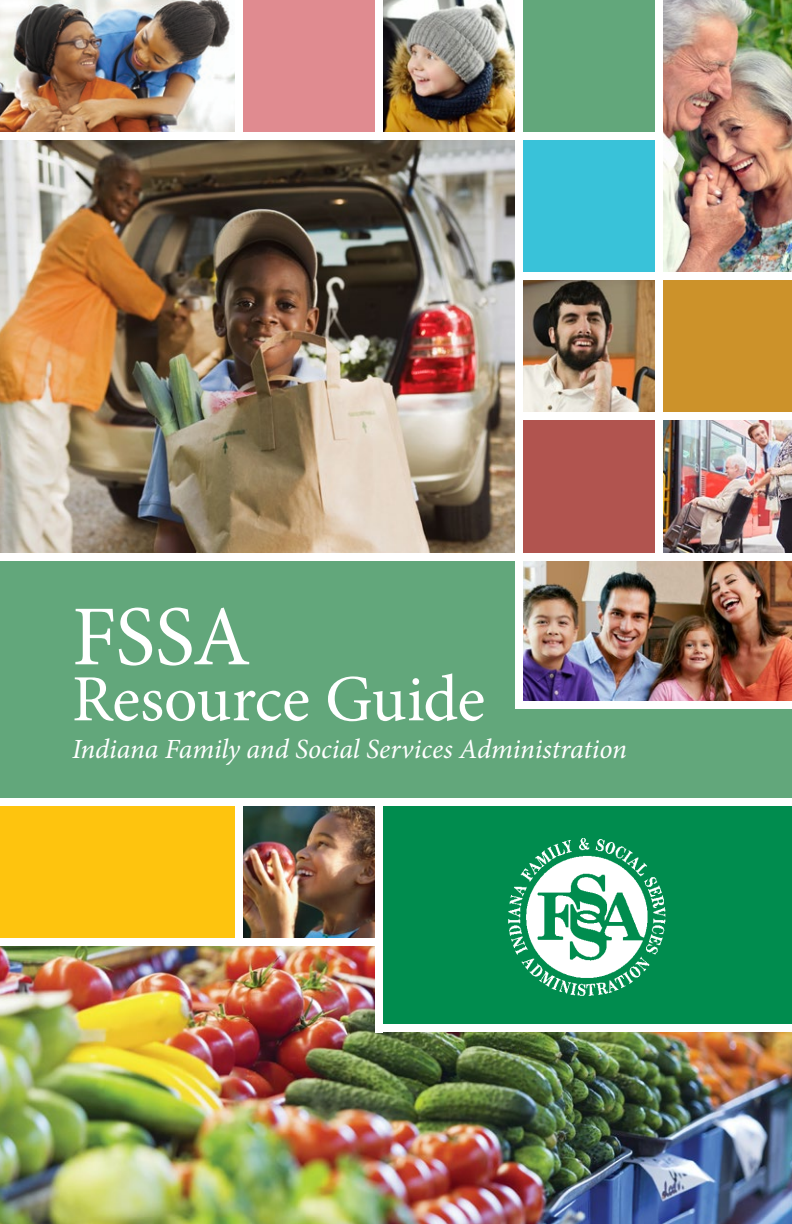
<style>
.page{position:relative;width:792px;height:1224px;background:#fff}
.page>*{position:absolute;margin:0;border:0;box-sizing:border-box;transform-origin:0 0}
.t1{font:85.4px "Minion Pro";color:#fff}
.t2{font:66px "Minion Pro";letter-spacing:-.01em;color:#fff}
.t3{font:italic 27.8px "Minion Pro";letter-spacing:-.005em;color:#fff}
</style>
<div class="page">
<img style="left:0;top:946px;width:792px;height:278px">
<div style="left:243px;top:0;width:132px;height:132px;background:#e08b90"></div>
<div style="left:523px;top:0;width:132px;height:132px;background:#62a77b"></div>
<div style="left:523px;top:140px;width:132px;height:132px;background:#39c2d9"></div>
<div style="left:663px;top:280px;width:129px;height:132px;background:#cc922a"></div>
<div style="left:522px;top:420px;width:134px;height:133px;background:#b1544f"></div>
<img style="left:663px;top:420px;width:129px;height:133px">
<div style="left:0;top:561px;width:792px;height:243px;background:#62a77b"></div>
<img style="left:523px;top:561px;width:269px;height:140px">
<div style="left:0;top:804px;width:237px;height:135px;background:#fec40e"></div>
<div style="left:383px;top:804px;width:409px;height:228px;background:#008c4e"></div>
<img style="left:0;top:140px;width:515px;height:413px">
<img style="left:383px;top:0;width:132px;height:132px">
<img style="left:523px;top:280px;width:132px;height:132px">
<img style="left:663px;top:0;width:129px;height:272px">
<img style="left:0;top:0;width:235px;height:132px">
<img style="left:243px;top:806px;width:132px;height:132px">
<div style="left:655px;top:0;width:8px;height:559px;background:#fff"></div>
<div style="left:0;top:798px;width:792px;height:8px;background:#fff"></div>
<div style="left:375px;top:802px;width:8px;height:230px;background:#fff"></div>
<div style="left:0;top:938px;width:381px;height:8px;background:#fff"></div>
<div style="left:235px;top:805px;width:8px;height:135px;background:#fff"></div>
<div style="left:376px;top:1025px;width:416px;height:7px;background:#fff"></div>
<div style="left:515px;top:701px;width:277px;height:8px;background:#fff"></div>
<div style="left:515px;top:0;width:8px;height:708px;background:#fff"></div>
<img style="left:508px;top:838px;width:158px;height:158px">
<h1 class="t1" style="left:72px;top:580px;width:180px">FSSA</h1>
<h2 class="t2" style="left:72px;top:655px;width:415px">Resource Guide</h2>
<p class="t3" style="left:72px;top:730px;width:556px">Indiana Family and Social Services Administration</p>
</div>
